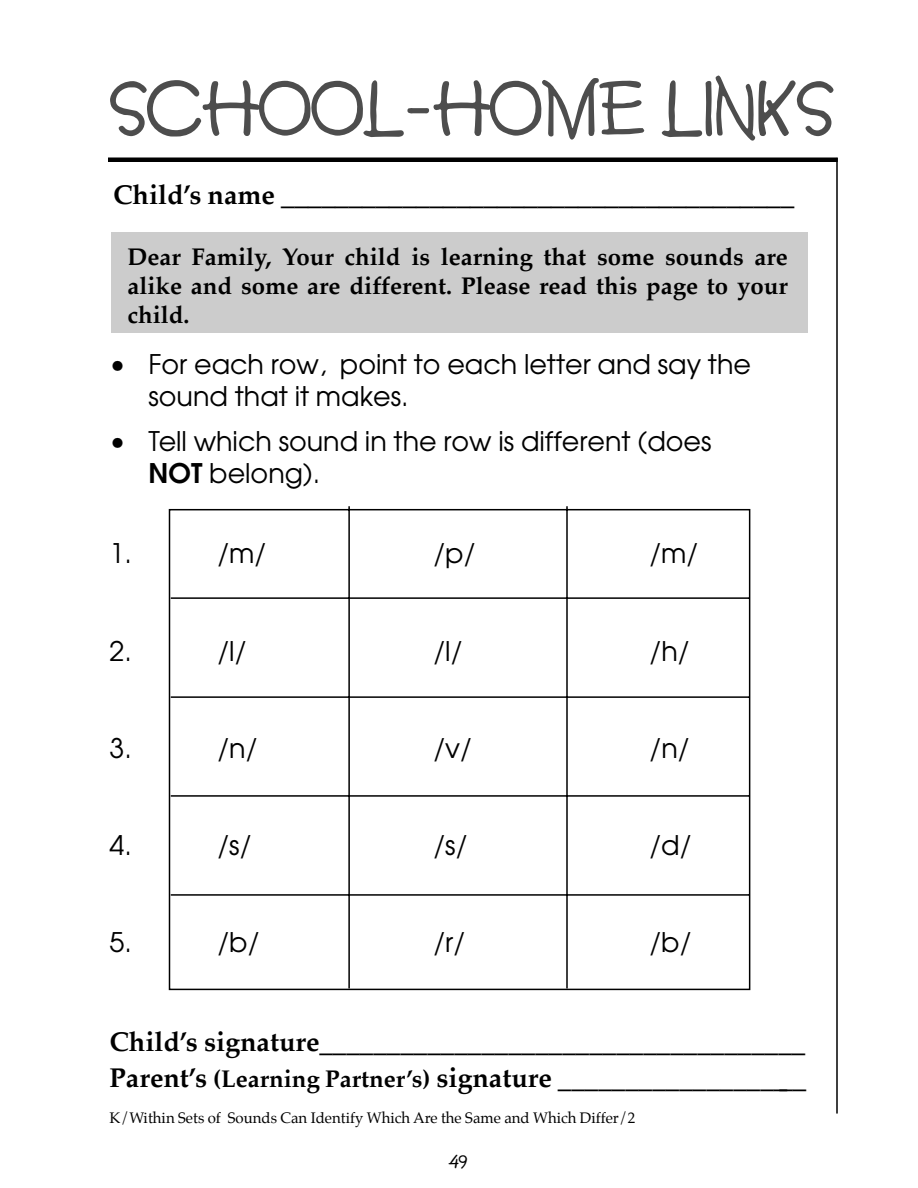
<style>
.page{position:relative;width:918px;height:1188px;background:#fff}
.page>*{position:absolute;margin:0;border:0;box-sizing:border-box;transform-origin:0 0}
.t1{font:72px "Lumparsky";letter-spacing:.025em;color:#4d4d4d}
.t2{font:27px/32.4px "Avant Garde";color:#000}
.t3{font:27px "Palatino";color:#000}
.t4{font:700 27px "Palatino";color:#000}
.t5{font:700 24px/29.2px "Palatino";color:#000;text-align:justify}
.t6{font:18px "Lumparsky";color:#000}
.t7{font:15px "Palatino";color:#000}
.s1{font-weight:600}
.s2{font-weight:700}
.s3{font-size:27px}
.s4{font-weight:400;font-size:27px}
</style>
<div class="page">
<hr style="left:836px;top:158px;width:2px;height:956px;background:#000">
<hr style="left:108px;top:158px;width:730px;height:4px;background:#000">
<div style="left:112px;top:232px;width:696px;height:101px;background:#ccc"></div>
<svg style="left:168px;top:506px;width:583px;height:485px"></svg>
<h1 class="t1" style="left:110px;top:81px;width:725px">SCHOOL-HOME LINKS</h1>
<p class="t4" style="left:113px;top:185px;width:683px">Child’s name ______________________________________</p>
<p class="t5" style="left:128px;top:245px;width:662px">Dear Family, Your child is learning that some sounds are alike and some are different. Please read this page to your child.</p>
<p class="t2" style="left:148px;top:350px;width:604px;text-indent:-39px">• For each row, point to each letter and say the sound that it makes.</p>
<p class="t2" style="left:148px;top:427px;width:565px;text-indent:-39px">• Tell which sound in the row is different (does<br><span class="s1">NOT</span> belong).</p>
<p class="t2" style="left:109px;top:540px;width:24px">1.</p>
<p class="t2" style="left:218px;top:540px;width:50px">/m/</p>
<p class="t2" style="left:434px;top:540px;width:44px">/p/</p>
<p class="t2" style="left:650px;top:540px;width:50px">/m/</p>
<p class="t2" style="left:109px;top:637px;width:24px">2.</p>
<p class="t2" style="left:218px;top:637px;width:30px">/l/</p>
<p class="t2" style="left:434px;top:637px;width:30px">/l/</p>
<p class="t2" style="left:650px;top:637px;width:42px">/h/</p>
<p class="t2" style="left:109px;top:734px;width:24px">3.</p>
<p class="t2" style="left:218px;top:734px;width:42px">/n/</p>
<p class="t2" style="left:434px;top:734px;width:40px">/v/</p>
<p class="t2" style="left:650px;top:734px;width:42px">/n/</p>
<p class="t2" style="left:109px;top:831px;width:24px">4.</p>
<p class="t2" style="left:218px;top:831px;width:36px">/s/</p>
<p class="t2" style="left:434px;top:831px;width:36px">/s/</p>
<p class="t2" style="left:650px;top:831px;width:44px">/d/</p>
<p class="t2" style="left:109px;top:929px;width:24px">5.</p>
<p class="t2" style="left:218px;top:929px;width:44px">/b/</p>
<p class="t2" style="left:434px;top:929px;width:33px">/r/</p>
<p class="t2" style="left:650px;top:929px;width:44px">/b/</p>
<p class="t3" style="left:109px;top:1031px;width:697px"><span class="s2">Child’s signature</span>____________________________________</p>
<p class="t5" style="left:110px;top:1067px;width:698px"><span class="s3">Parent’s</span> (Learning Partner’s) <span class="s3">signature</span> <span class="s4">___________________</span></p>
<p class="t7" style="left:110px;top:1112px;width:527px">K/Within Sets of Sounds Can Identify Which Are the Same and Which Differ/2</p>
<p class="t6" style="left:449px;top:1155px;width:20px">49</p>
</div>
